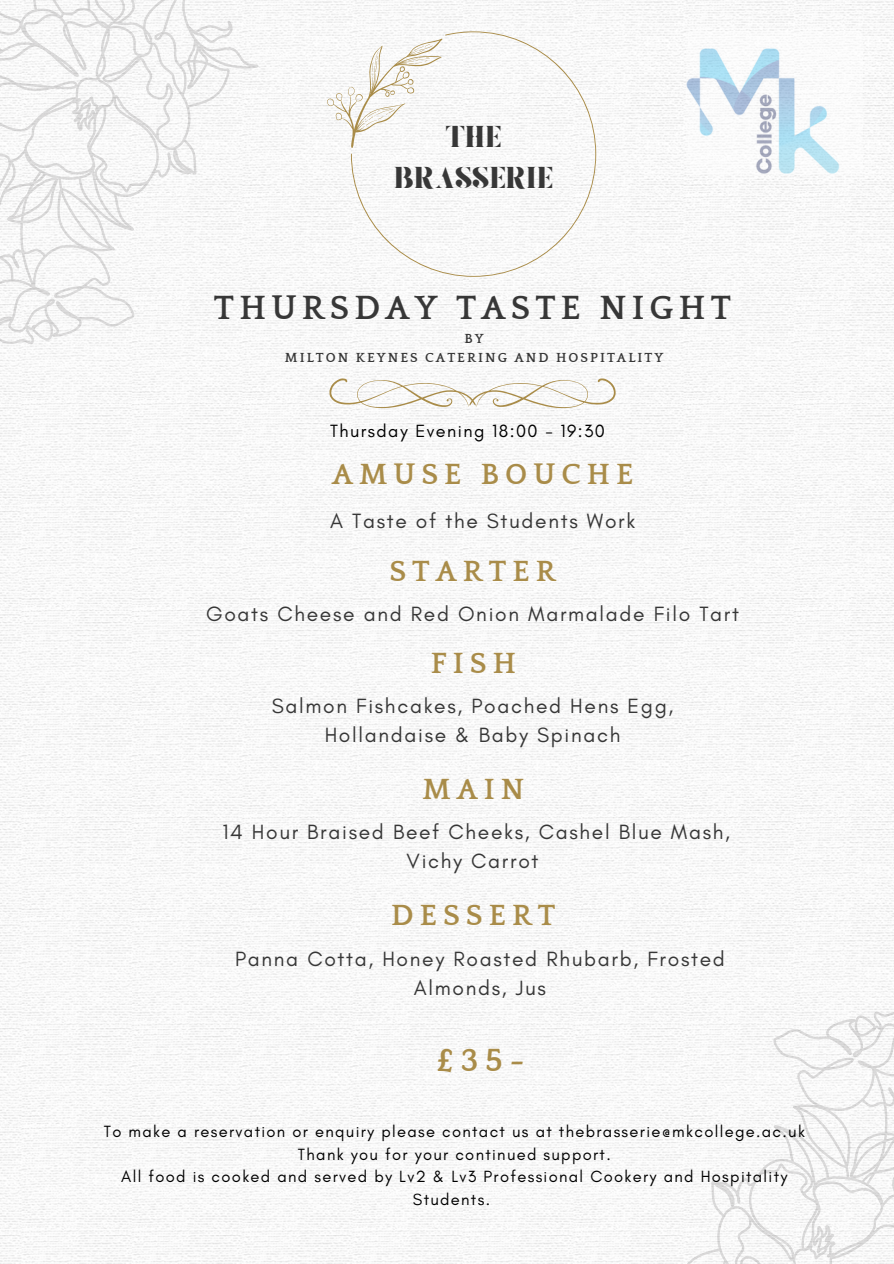
<style>
.page{position:relative;width:894px;height:1264px;background:#fff}
.page>*{position:absolute;margin:0;border:0;box-sizing:border-box;transform-origin:0 0}
.t1{font:700 34.5px "Quattrocento";letter-spacing:.15em;color:#373737}
.t2{font:700 33px "Quattrocento";color:#a98c49}
.t3{font:700 30px "Quattrocento";letter-spacing:.2em;color:#a98c49}
.t4{font:30px "Giaza Stencil";color:#373737}
.t5{font:21px/29.2px "Glacial Indifference";letter-spacing:.08em;color:#373737;text-align:center}
.t6{font:18px "Glacial Indifference";letter-spacing:.08em;color:#000}
.t7{font:16.5px/22.5px "Glacial Indifference";letter-spacing:.08em;color:#000;text-align:center}
.t8{font:700 13.5px "Quattrocento";letter-spacing:.15em;color:#373737}
</style>
<div class="page">
<img style="left:0;top:0;width:893px;height:1263px">
<svg style="left:678px;top:1011px;width:216px;height:252px"></svg>
<svg style="left:0;top:0;width:259px;height:344px"></svg>
<svg style="left:327px;top:38px;width:24px;height:110px"></svg>
<svg style="left:351px;top:31px;width:245px;height:246px"></svg>
<svg style="left:329px;top:378px;width:286px;height:30px"></svg>
<img style="left:686px;top:31px;width:176px;height:143px">
<p class="t4" style="left:445px;top:124px;width:57px">THE</p>
<p class="t4" style="left:394px;top:166px;width:160px">BRASSERIE</p>
<p class="t1" style="left:214px;top:289px;width:518px">THURSDAY TASTE NIGHT</p>
<p class="t8" style="left:464px;top:332px;width:21px">BY</p>
<p class="t8" style="left:285px;top:350px;width:380px">MILTON KEYNES CATERING AND HOSPITALITY</p>
<p class="t6" style="left:330px;top:419px;width:276px">Thursday Evening 18:00 - 19:30</p>
<p class="t3" style="left:332px;top:458px;width:303px">AMUSE BOUCHE</p>
<p class="t5" style="left:330px;top:506px;width:307px">A Taste of the Students Work</p>
<p class="t3" style="left:389px;top:556px;width:168px">STARTER</p>
<p class="t5" style="left:206px;top:598px;width:534px">Goats Cheese and Red Onion Marmalade Filo Tart</p>
<p class="t3" style="left:430px;top:647px;width:87px">FISH</p>
<p class="t5" style="left:272px;top:691px;width:403px">Salmon Fishcakes, Poached Hens Egg,<br>Hollandaise &amp; Baby Spinach</p>
<p class="t3" style="left:422px;top:774px;width:103px">MAIN</p>
<p class="t5" style="left:222px;top:816px;width:509px">14 Hour Braised Beef Cheeks, Cashel Blue Mash,<br>Vichy Carrot</p>
<p class="t3" style="left:391px;top:899px;width:166px">DESSERT</p>
<p class="t5" style="left:235px;top:943px;width:491px">Panna Cotta, Honey Roasted Rhubarb, Frosted<br>Almonds, Jus</p>
<p class="t2" style="left:436px;top:1042px;width:90px">£35-</p>
<p class="t7" style="left:104px;top:1120px;width:702px">To make a reservation or enquiry please contact us at thebrasserie@mkcollege.ac.uk</p>
<p class="t7" style="left:298px;top:1142px;width:314px">Thank you for your continued support.</p>
<p class="t7" style="left:121px;top:1165px;width:667px">All food is cooked and served by Lv2 &amp; Lv3 Professional Cookery and Hospitality<br>Students.</p>
</div>
